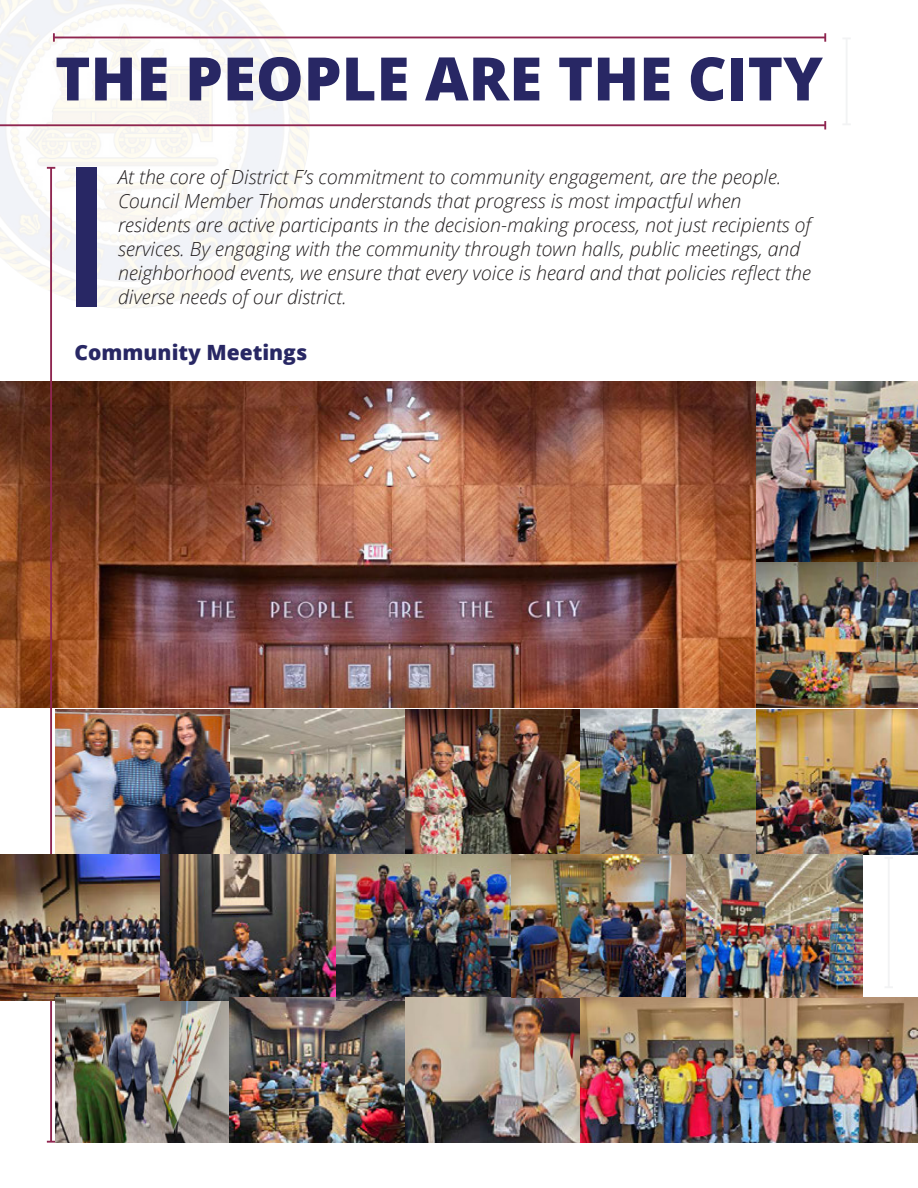
<style>
.page{position:relative;width:918px;height:1188px;background:#fff}
.page>*{position:absolute;margin:0;border:0;box-sizing:border-box;transform-origin:0 0}
.Headings{font:800 60px "Open Sans";color:#282764}
.Subheadings{font:800 21px "Open Sans";color:#282764}
.Page_intro{font:italic 300 19.5px/24px "Open Sans";color:#231f20}
</style>
<div class="page">
<img style="left:0;top:381px;width:756px;height:326px">
<img style="left:0;top:0;width:360px;height:309px">
<hr style="left:50px;top:168px;width:2px;height:974px;background:#8f2650">
<svg style="left:47px;top:167px;width:8px;height:2px"></svg>
<svg style="left:47px;top:1141px;width:8px;height:2px"></svg>
<hr style="left:54px;top:37px;width:771px;height:1px;background:#8f2650">
<svg style="left:53px;top:33px;width:2px;height:9px"></svg>
<svg style="left:824px;top:33px;width:2px;height:9px"></svg>
<hr style="left:0;top:124px;width:825px;height:2px;background:#8f2650">
<svg style="left:824px;top:121px;width:2px;height:8px"></svg>
<hr style="left:846px;top:38px;width:2px;height:86px;background:#f2f3f4">
<hr style="left:888px;top:858px;width:2px;height:129px;background:#f2f3f4">
<svg style="left:885px;top:857px;width:8px;height:2px"></svg>
<div style="left:77px;top:167px;width:20px;height:140px;background:#282764"></div>
<img style="left:56px;top:709px;width:174px;height:146px">
<img style="left:0;top:855px;width:161px;height:145px">
<img style="left:55px;top:997px;width:175px;height:146px">
<img style="left:230px;top:709px;width:176px;height:146px">
<img style="left:161px;top:855px;width:175px;height:145px">
<img style="left:230px;top:997px;width:175px;height:146px">
<img style="left:406px;top:709px;width:175px;height:146px">
<img style="left:336px;top:855px;width:176px;height:145px">
<img style="left:405px;top:997px;width:175px;height:146px">
<img style="left:581px;top:709px;width:175px;height:146px">
<img style="left:756px;top:381px;width:162px;height:181px">
<img style="left:512px;top:855px;width:175px;height:142px">
<img style="left:580px;top:997px;width:338px;height:146px">
<img style="left:756px;top:709px;width:162px;height:146px">
<img style="left:756px;top:562px;width:162px;height:145px">
<img style="left:687px;top:855px;width:175px;height:142px">
<p class="Headings" style="left:55px;top:33px;width:769px">THE PEOPLE ARE THE CITY</p>
<p class="Page_intro" style="left:118px;top:164px;width:694px">At the core of District F’s commitment to community engagement, are the people.<br>Council Member Thomas understands that progress is most impactful when residents are active participants in the decision-making process, not just recipients of services. By engaging with the community through town halls, public meetings, and neighborhood events, we ensure that every voice is heard and that policies reflect the diverse needs of our district.</p>
<p class="Subheadings" style="left:75px;top:337px;width:234px">Community Meetings</p>
</div>
